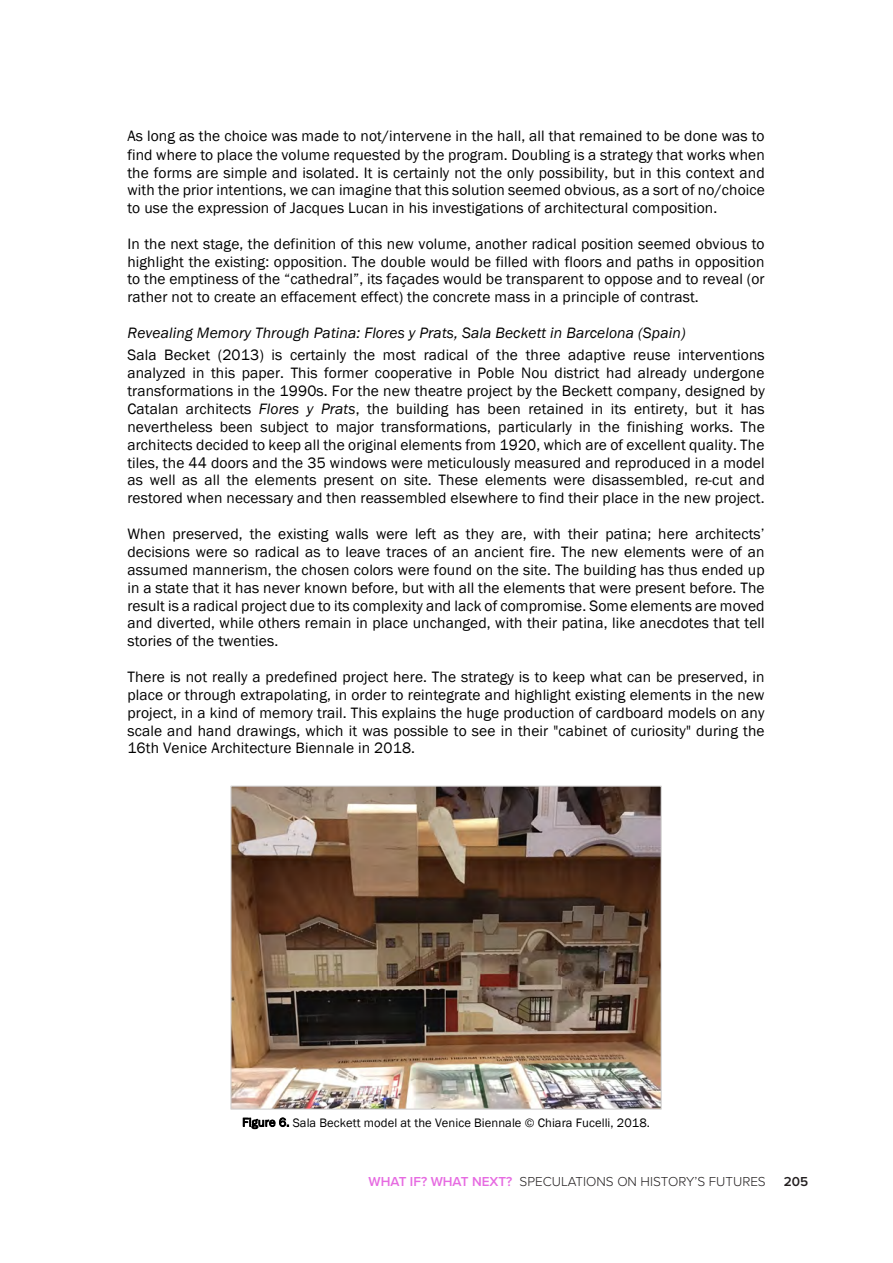
<style>
.page{position:relative;width:893px;height:1263px;background:#fff}
.page>*{position:absolute;margin:0;border:0;box-sizing:border-box;transform-origin:0 0}
.t1{font:15.45px/17.9px "Franklin Gothic";letter-spacing:.01em;color:#000;text-align:justify}
.t2{font:300 13.5px "Proxima Nova";color:#231f20}
.t3{font:600 13.5px "Proxima Nova";color:#231f20}
.t4{font:12.6px "Franklin Gothic";letter-spacing:.005em;color:#000}
.s1{font-style:italic}
.s2{font-size:12.3px}
.s3{font-weight:600;color:#e66be1}
</style>
<div class="page">
<img style="left:232px;top:788px;width:428px;height:320px">
<div style="left:230px;top:786px;width:432px;height:324px;border:1px solid #d0cece"></div>
<p class="t1" style="left:127px;top:128px;width:639px">As long as the choice was made to not/intervene in the hall, all that remained to be done was to find where to place the volume requested by the program. Doubling is a strategy that works when the forms are simple and isolated. It is certainly not the only possibility, but in this context and with the prior intentions, we can imagine that this solution seemed obvious, as a sort of no/choice to use the expression of Jacques Lucan in his investigations of architectural composition.</p>
<p class="t1" style="left:127px;top:235px;width:639px">In the next stage, the definition of this new volume, another radical position seemed obvious to highlight the existing: opposition. The double would be filled with floors and paths in opposition to the emptiness of the “cathedral”, its façades would be transparent to oppose and to reveal (or rather not to create an effacement effect) the concrete mass in a principle of contrast.</p>
<p class="t1" style="left:127px;top:322px;width:639px;line-height:22.4px"><span class="s1">Revealing Memory Through Patina: Flores y Prats, Sala Beckett in Barcelona (Spain)<br></span>Sala Becket (2013) is certainly the most radical of the three adaptive reuse interventions</p>
<p class="t1" style="left:127px;top:365px;width:639px">analyzed in this paper. This former cooperative in Poble Nou district had already undergone transformations in the 1990s. For the new theatre project by the Beckett company, designed by Catalan architects <span class="s1">Flores y Prats</span>, the building has been retained in its entirety, but it has nevertheless been subject to major transformations, particularly in the finishing works. The architects decided to keep all the original elements from 1920, which are of excellent quality. The tiles, the 44 doors and the 35 windows were meticulously measured and reproduced in a model as well as all the elements present on site. These elements were disassembled, re-cut and restored when necessary and then reassembled elsewhere to find their place in the new project.</p>
<p class="t1" style="left:127px;top:525px;width:639px">When preserved, the existing walls were left as they are, with their patina; here architects’ decisions were so radical as to leave traces of an ancient fire. The new elements were of an assumed mannerism, the chosen colors were found on the site. The building has thus ended up in a state that it has never known before, but with all the elements that were present before. The result is a radical project due to its complexity and lack of compromise. Some elements are moved and diverted, while others remain in place unchanged, with their patina, like anecdotes that tell stories of the twenties.</p>
<p class="t1" style="left:127px;top:668px;width:639px">There is not really a predefined project here. The strategy is to keep what can be preserved, in place or through extrapolating, in order to reintegrate and highlight existing elements in the new project, in a kind of memory trail. This explains the huge production of cardboard models on any scale and hand drawings, which it was possible to see in their "cabinet of curiosity" during the 16th Venice Architecture Biennale in 2018.</p>
<p class="t4" style="left:242px;top:1114px;width:409px"><span class="s2">Figure 6.</span> Sala Beckett model at the Venice Biennale © Chiara Fucelli, 2018.</p>
<p class="t2" style="left:368px;top:1172px;width:399px"><span class="s3">WHAT IF? WHAT NEXT?</span> SPECULATIONS ON HISTORY’S FUTURES</p>
<p class="t3" style="left:784px;top:1172px;width:26px">205</p>
</div>
